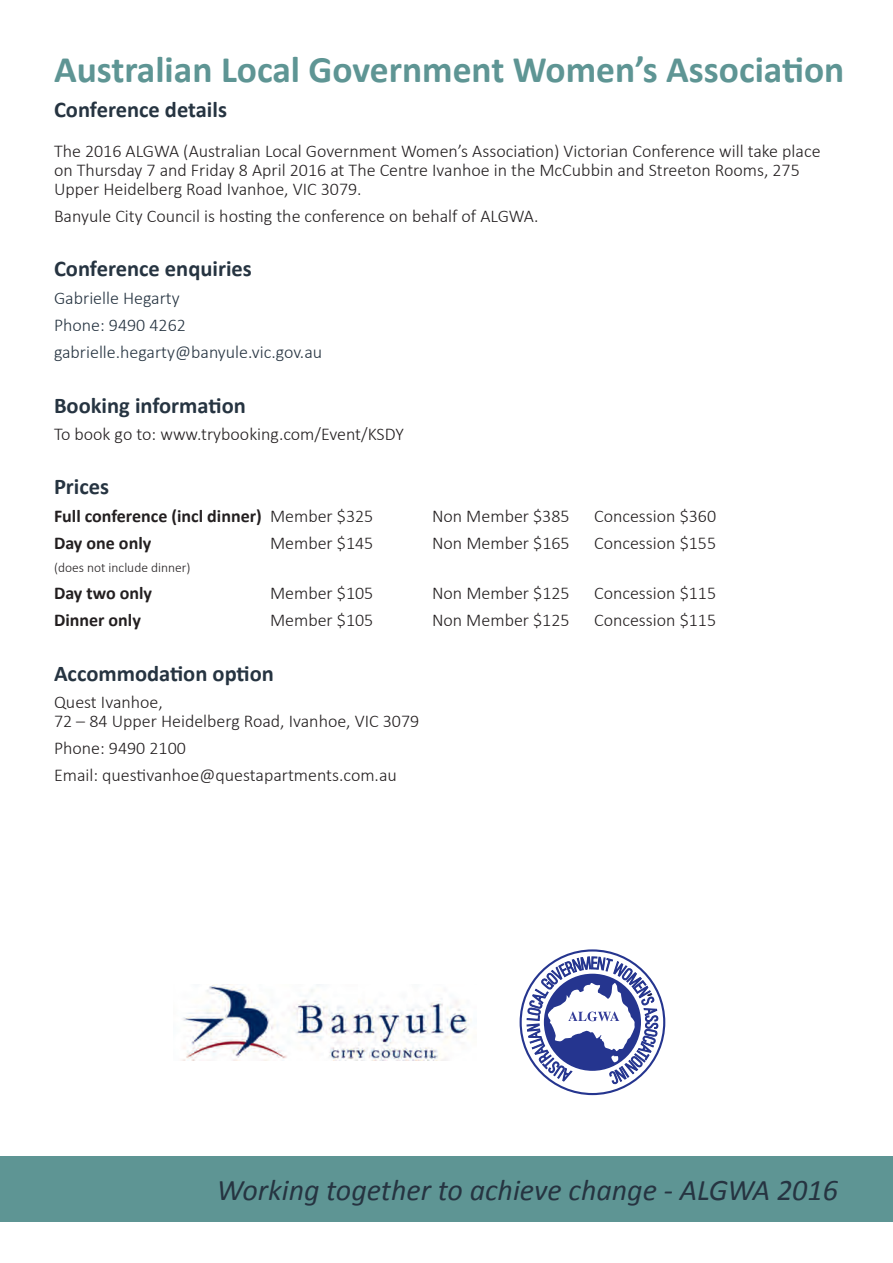
<style>
.page{position:relative;width:893px;height:1263px;background:#fff}
.page>*{position:absolute;margin:0;border:0;box-sizing:border-box;transform-origin:0 0}
.t1{font:700 37.5px "Calibri";color:#5e9594}
.t2{font:italic 30px "Calibri";color:#263441}
.t3{font:700 22.5px "Calibri";color:#263441}
.t4{font:300 18px/18.8px "Calibri";color:#231f20}
.t5{font:300 18px "Calibri";color:#263441}
.t6{font:700 18px "Calibri";color:#231f20}
.t7{font:300 13.5px "Calibri";color:#231f20}
.s1{font-weight:300}
</style>
<div class="page">
<div style="left:0;top:1155px;width:893px;height:66px;background:#5e9594"></div>
<svg style="left:526px;top:953px;width:132px;height:131px"></svg>
<img style="left:182px;top:984px;width:290px;height:76px">
<p class="t1" style="left:54px;top:46px;width:792px">Australian Local Government Women’s Association</p>
<p class="t3" style="left:54px;top:95px;width:174px">Conference details</p>
<p class="t4" style="left:54px;top:141px;width:768px">The 2016 ALGWA (Australian Local Government Women’s Association) Victorian Conference will take place on Thursday 7 and Friday 8 April 2016 at The Centre Ivanhoe in the McCubbin and Streeton Rooms, 275<br>Upper Heidelberg Road Ivanhoe, VIC 3079.</p>
<p class="t4" style="left:54px;top:206px;width:486px">Banyule City Council is hosting the conference on behalf of ALGWA.</p>
<p class="t3" style="left:54px;top:254px;width:199px">Conference enquiries</p>
<p class="t5" style="left:54px;top:286px;width:127px">Gabrielle Hegarty</p>
<p class="t5" style="left:54px;top:314px;width:134px">Phone: 9490 4262</p>
<p class="t5" style="left:54px;top:341px;width:270px">gabrielle.hegarty@banyule.vic.gov.au</p>
<p class="t3" style="left:54px;top:391px;width:193px">Booking information</p>
<p class="t4" style="left:54px;top:424px;width:351px">To book go to: www.trybooking.com/Event/KSDY</p>
<p class="t3" style="left:54px;top:472px;width:57px">Prices</p>
<p class="t6" style="left:54px;top:504px;width:321px">Full conference (incl dinner) <span class="s1">Member $325</span></p>
<p class="t4" style="left:432px;top:506px;width:139px">Non Member $385</p>
<p class="t4" style="left:594px;top:506px;width:124px">Concession $360</p>
<p class="t6" style="left:54px;top:531px;width:99px">Day one only</p>
<p class="t4" style="left:270px;top:533px;width:105px">Member $145</p>
<p class="t4" style="left:432px;top:533px;width:139px">Non Member $165</p>
<p class="t4" style="left:594px;top:533px;width:124px">Concession $155</p>
<p class="t7" style="left:54px;top:559px;width:138px">(does not include dinner)</p>
<p class="t6" style="left:54px;top:582px;width:100px">Day two only</p>
<p class="t4" style="left:270px;top:584px;width:105px">Member $105</p>
<p class="t4" style="left:432px;top:584px;width:139px">Non Member $125</p>
<p class="t4" style="left:594px;top:584px;width:124px">Concession $115</p>
<p class="t6" style="left:54px;top:609px;width:88px">Dinner only</p>
<p class="t4" style="left:270px;top:611px;width:105px">Member $105</p>
<p class="t4" style="left:432px;top:611px;width:139px">Non Member $125</p>
<p class="t4" style="left:594px;top:611px;width:124px">Concession $115</p>
<p class="t3" style="left:54px;top:659px;width:221px">Accommodation option</p>
<p class="t4" style="left:54px;top:693px;width:367px">Quest Ivanhoe,<br>72 – 84 Upper Heidelberg Road, Ivanhoe, VIC 3079</p>
<p class="t4" style="left:54px;top:739px;width:134px">Phone: 9490 2100</p>
<p class="t4" style="left:54px;top:766px;width:344px">Email: questivanhoe@questapartments.com.au</p>
<p class="t2" style="left:217px;top:1169px;width:622px">Working together to achieve change - ALGWA 2016</p>
</div>
